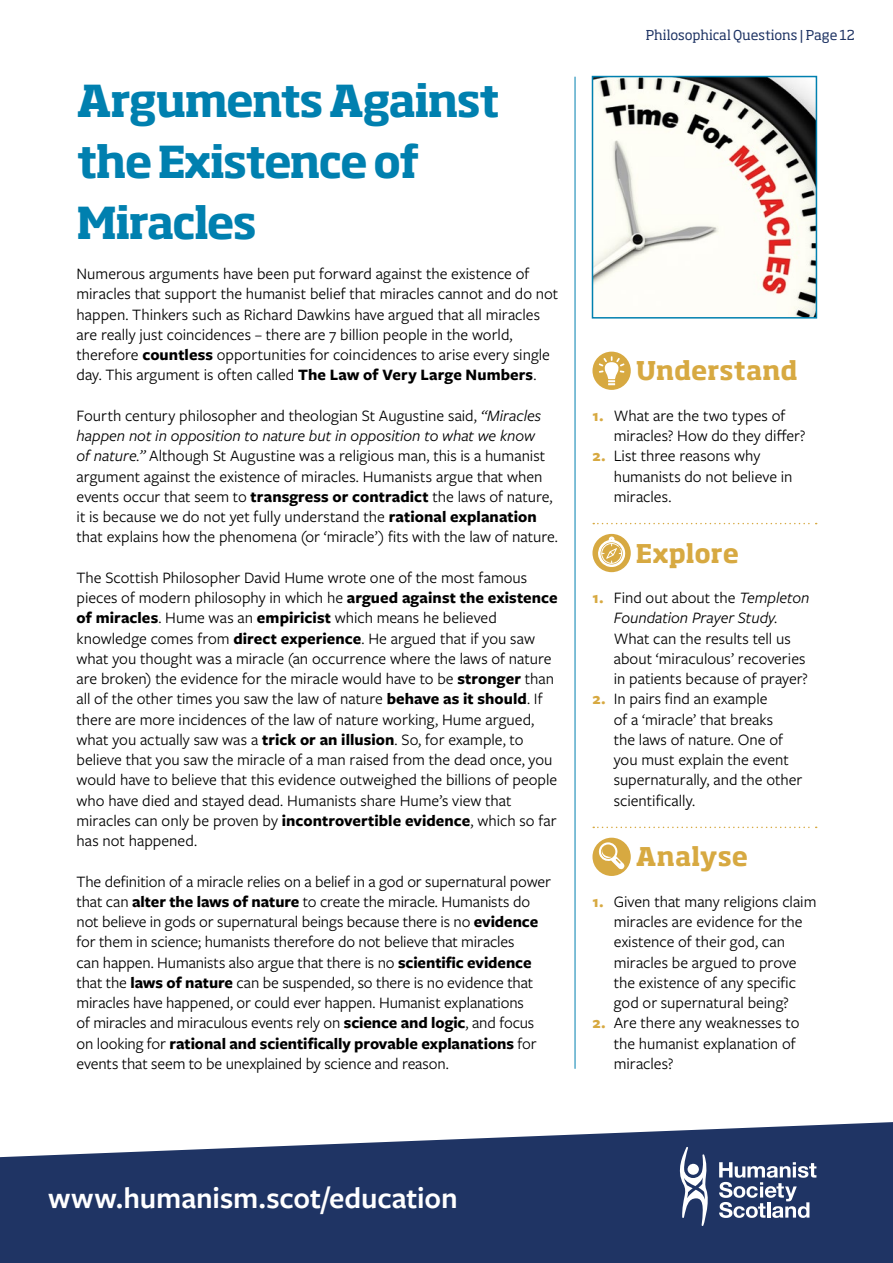
<style>
.page{position:relative;width:893px;height:1263px;background:#fff}
.page>*{position:absolute;margin:0;border:0;box-sizing:border-box;transform-origin:0 0}
.Heading{font:700 43.5px/60.8px "Soho Std";letter-spacing:-.045em;color:#0080af}
.Body{font:600 30.75px "Freight Sans Pro";letter-spacing:-.005em;color:#fff}
.Subheading1{font:700 25.5px "Soho Std";color:#d7a941}
.Body-2{font:16.5px/20.2px "Freight Sans Pro";letter-spacing:-.005em;color:#000}
.Bullet{font:16.5px/20.2px "Freight Sans Pro";color:#000}
.t1{font:13.5px "Soho Std";letter-spacing:-.005em;color:#1f3464}
.s1{font-weight:700}
.s2{font-style:italic}
.s3{font-weight:700;color:#d7a941}
</style>
<div class="page">
<svg style="left:0;top:1122px;width:893px;height:141px;background:#3c4f78"></svg>
<svg style="left:719px;top:1162px;width:97px;height:56px"></svg>
<svg style="left:676px;top:1147px;width:35px;height:79px"></svg>
<hr style="left:575px;top:77px;width:1px;height:991px;background:#0080af">
<svg style="left:593px;top:523px;width:224px;height:1px"></svg>
<svg style="left:593px;top:827px;width:224px;height:1px"></svg>
<div style="left:592px;top:352px;width:39px;height:38px;background:#d7a941;border-radius:50%"></div>
<svg style="left:599px;top:356px;width:25px;height:29px"></svg>
<div style="left:592px;top:534px;width:39px;height:38px;background:#d7a941;border-radius:50%"></div>
<svg style="left:598px;top:535px;width:28px;height:33px"></svg>
<div style="left:592px;top:838px;width:39px;height:38px;background:#d7a941;border-radius:50%"></div>
<svg style="left:597px;top:842px;width:27px;height:27px"></svg>
<img style="left:595px;top:79px;width:219px;height:237px">
<div style="left:592px;top:76px;width:225px;height:243px;border:2px solid #0080af"></div>
<p class="Heading" style="left:77px;top:69px;width:425px">Arguments Against the Existence of<br>Miracles</p>
<p class="Body-2" style="left:77px;top:263px;width:483px">Numerous arguments have been put forward against the existence of miracles that support the humanist belief that miracles cannot and do not happen. Thinkers such as Richard Dawkins have argued that all miracles are really just coincidences – there are 7 billion people in the world, therefore <span class="s1">countless</span> opportunities for coincidences to arise every single day. This argument is often called <span class="s1">The Law of Very Large Numbers</span>.</p>
<p class="Body-2" style="left:77px;top:405px;width:483px">Fourth century philosopher and theologian St Augustine said, <span class="s2">“Miracles happen not in opposition to nature but in opposition to what we know<br>of nature.”</span> Although St Augustine was a religious man, this is a humanist argument against the existence of miracles. Humanists argue that when events occur that seem to <span class="s1">transgress or contradict</span> the laws of nature, it is because we do not yet fully understand the <span class="s1">rational explanation </span>that explains how the phenomena (or ‘miracle’) fits with the law of nature.</p>
<p class="Body-2" style="left:77px;top:567px;width:483px">The Scottish Philosopher David Hume wrote one of the most famous pieces of modern philosophy in which he <span class="s1">argued against the existence of miracles</span>. Hume was an <span class="s1">empiricist</span> which means he believed knowledge comes from <span class="s1">direct experience</span>. He argued that if you saw what you thought was a miracle (an occurrence where the laws of nature are broken) the evidence for the miracle would have to be <span class="s1">stronger</span> than all of the other times you saw the law of nature <span class="s1">behave as it should</span>. If there are more incidences of the law of nature working, Hume argued, what you actually saw was a <span class="s1">trick or an illusion</span>. So, for example, to believe that you saw the miracle of a man raised from the dead once, you would have to believe that this evidence outweighed the billions of people who have died and stayed dead. Humanists share Hume’s view that miracles can only be proven by <span class="s1">incontrovertible evidence</span>, which so far has not happened.</p>
<p class="Body-2" style="left:77px;top:870px;width:476px">The definition of a miracle relies on a belief in a god or supernatural power that can <span class="s1">alter the laws of nature</span> to create the miracle. Humanists do not believe in gods or supernatural beings because there is no <span class="s1">evidence </span>for them in science; humanists therefore do not believe that miracles<br>can happen. Humanists also argue that there is no <span class="s1">scientific evidence </span>that the <span class="s1">laws of nature</span> can be suspended, so there is no evidence that miracles have happened, or could ever happen. Humanist explanations<br>of miracles and miraculous events rely on <span class="s1">science and logic</span>, and focus on looking for <span class="s1">rational and scientifically provable explanations</span> for events that seem to be unexplained by science and reason.</p>
<p class="t1" style="left:646px;top:27px;width:210px">Philosophical Questions | Page 12</p>
<p class="Subheading1" style="left:636px;top:354px;width:163px">Understand</p>
<p class="Bullet" style="left:614px;top:405px;width:193px;text-indent:-21px"><span class="s3">1.</span> What are the two types of miracles? How do they differ?</p>
<p class="Bullet" style="left:614px;top:445px;width:180px;text-indent:-21px"><span class="s3">2.</span> List three reasons why humanists do not believe in miracles.</p>
<p class="Subheading1" style="left:636px;top:537px;width:105px">Explore</p>
<p class="Bullet" style="left:614px;top:587px;width:197px;text-indent:-21px"><span class="s3">1.</span> Find out about the <span class="s2">Templeton<br>Foundation Prayer Study</span>.<br>What can the results tell us about ‘miraculous’ recoveries in patients because of prayer?</p>
<p class="Bullet" style="left:614px;top:688px;width:190px;text-indent:-21px"><span class="s3">2.</span> In pairs find an example<br>of a ‘miracle’ that breaks<br>the laws of nature. One of you must explain the event supernaturally, and the other scientifically.</p>
<p class="Subheading1" style="left:636px;top:840px;width:114px">Analyse</p>
<p class="Bullet" style="left:614px;top:891px;width:204px;text-indent:-21px"><span class="s3">1.</span> Given that many religions claim miracles are evidence for the existence of their god, can miracles be argued to prove the existence of any specific god or supernatural being?</p>
<p class="Bullet" style="left:614px;top:1012px;width:187px;text-indent:-21px"><span class="s3">2.</span> Are there any weaknesses to the humanist explanation of miracles?</p>
<p class="Body" style="left:48px;top:1177px;width:411px">www.humanism.scot/education</p>
</div>
